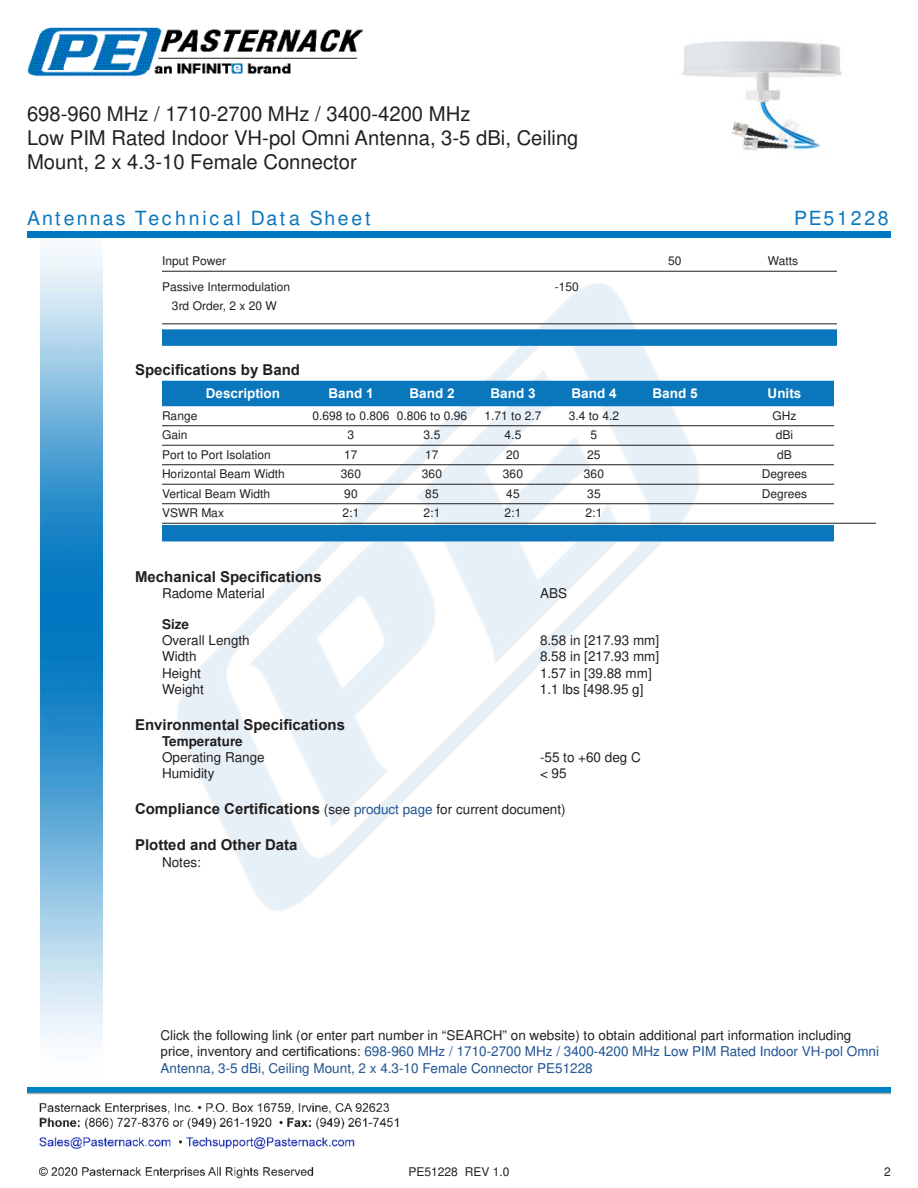
<style>
.page{position:relative;width:918px;height:1188px;background:#fff}
.page>*{position:absolute;margin:0;border:0;box-sizing:border-box;transform-origin:0 0}
.t1{font:20.25px/24.3px "Arial";color:#221f1f}
.t2{font:900 19.5px "Arial";letter-spacing:.14em;color:#0a77bd}
.t3{font:700 15px "Arial";color:#221f1f}
.t4{font:13.5px/16.2px "Arial";color:#221f1f}
.t5{font:700 13.5px "Arial";color:#fff}
.t6{font:700 13.5px "Arial";color:#221f1f}
.t7{font:12px "Arial";color:#221f1f}
.s1{font-weight:400;font-size:13.5px}
.s2{font-weight:400;font-size:13.5px;color:#1f5392}
.s3{color:#1f5392}
</style>
<div class="page">
<img style="left:102px;top:246px;width:719px;height:724px">
<img style="left:40px;top:237px;width:62px;height:804px">
<img style="left:39px;top:1103px;width:360px;height:76px">
<img style="left:27px;top:1088px;width:864px;height:7px">
<div style="left:27px;top:231px;width:864px;height:6px;background:#0177c0"></div>
<img style="left:27px;top:27px;width:337px;height:50px">
<hr style="left:162px;top:271px;width:675px;height:1px;background:#221f1f">
<hr style="left:162px;top:324px;width:675px;height:1px;background:#221f1f">
<div style="left:162px;top:329px;width:675px;height:17px;background:#0a77bd"></div>
<div style="left:162px;top:381px;width:672px;height:25px;background:#0a77bd"></div>
<hr style="left:162px;top:425px;width:672px;height:1px;background:#221f1f">
<hr style="left:162px;top:445px;width:672px;height:1px;background:#221f1f">
<hr style="left:162px;top:464px;width:672px;height:1px;background:#221f1f">
<hr style="left:162px;top:484px;width:672px;height:1px;background:#221f1f">
<hr style="left:162px;top:503px;width:672px;height:1px;background:#221f1f">
<hr style="left:162px;top:523px;width:714px;height:1px;background:#221f1f">
<div style="left:162px;top:525px;width:672px;height:16px;background:#0a77bd"></div>
<img style="left:682px;top:41px;width:160px;height:110px">
<h1 class="t1" style="left:27px;top:103px;width:553px">698-960 MHz / 1710-2700 MHz / 3400-4200 MHz<br>Low PIM Rated Indoor VH-pol Omni Antenna, 3-5 dBi, Ceiling<br>Mount, 2 x 4.3-10 Female Connector</h1>
<h2 class="t2" style="left:27px;top:207px;width:345px">Antennas Technical Data Sheet</h2>
<h2 class="t2" style="left:794px;top:207px;width:96px">PE51228</h2>
<p class="t7" style="left:162px;top:256px;width:66px">Input Power</p>
<p class="t7" style="left:668px;top:256px;width:15px">50</p>
<p class="t7" style="left:768px;top:256px;width:32px">Watts</p>
<p class="t7" style="left:162px;top:282px;width:130px">Passive Intermodulation</p>
<p class="t7" style="left:555px;top:282px;width:26px">-150</p>
<p class="t7" style="left:172px;top:301px;width:106px">3rd Order, 2 x 20 W</p>
<p class="t3" style="left:135px;top:359px;width:167px">Speci昀椀cations by Band</p>
<p class="t5" style="left:206px;top:384px;width:76px">Description</p>
<p class="t5" style="left:329px;top:384px;width:47px">Band 1</p>
<p class="t5" style="left:410px;top:384px;width:47px">Band 2</p>
<p class="t5" style="left:491px;top:384px;width:47px">Band 3</p>
<p class="t5" style="left:572px;top:384px;width:47px">Band 4</p>
<p class="t5" style="left:653px;top:384px;width:47px">Band 5</p>
<p class="t5" style="left:768px;top:384px;width:35px">Units</p>
<p class="t7" style="left:162px;top:411px;width:37px">Range</p>
<p class="t7" style="left:313px;top:411px;width:156px">0.698 to 0.806 0.806 to 0.96</p>
<p class="t7" style="left:485px;top:411px;width:58px">1.71 to 2.7</p>
<p class="t7" style="left:569px;top:411px;width:52px">3.4 to 4.2</p>
<p class="t7" style="left:772px;top:411px;width:25px">GHz</p>
<p class="t7" style="left:162px;top:430px;width:27px">Gain</p>
<p class="t7" style="left:348px;top:430px;width:8px">3</p>
<p class="t7" style="left:424px;top:430px;width:18px">3.5</p>
<p class="t7" style="left:505px;top:430px;width:18px">4.5</p>
<p class="t7" style="left:591px;top:430px;width:8px">5</p>
<p class="t7" style="left:776px;top:430px;width:19px">dBi</p>
<p class="t7" style="left:162px;top:450px;width:110px">Port to Port Isolation</p>
<p class="t7" style="left:344px;top:450px;width:15px">17</p>
<p class="t7" style="left:425px;top:450px;width:15px">17</p>
<p class="t7" style="left:506px;top:450px;width:15px">20</p>
<p class="t7" style="left:587px;top:450px;width:15px">25</p>
<p class="t7" style="left:777px;top:450px;width:16px">dB</p>
<p class="t7" style="left:162px;top:469px;width:124px">Horizontal Beam Width</p>
<p class="t7" style="left:341px;top:469px;width:22px">360</p>
<p class="t7" style="left:422px;top:469px;width:22px">360</p>
<p class="t7" style="left:503px;top:469px;width:22px">360</p>
<p class="t7" style="left:584px;top:469px;width:22px">360</p>
<p class="t7" style="left:762px;top:469px;width:47px">Degrees</p>
<p class="t7" style="left:162px;top:489px;width:110px">Vertical Beam Width</p>
<p class="t7" style="left:344px;top:489px;width:15px">90</p>
<p class="t7" style="left:425px;top:489px;width:15px">85</p>
<p class="t7" style="left:506px;top:489px;width:15px">45</p>
<p class="t7" style="left:587px;top:489px;width:15px">35</p>
<p class="t7" style="left:762px;top:489px;width:47px">Degrees</p>
<p class="t7" style="left:162px;top:508px;width:64px">VSWR Max</p>
<p class="t7" style="left:343px;top:508px;width:18px">2:1</p>
<p class="t7" style="left:424px;top:508px;width:18px">2:1</p>
<p class="t7" style="left:505px;top:508px;width:18px">2:1</p>
<p class="t7" style="left:586px;top:508px;width:18px">2:1</p>
<p class="t3" style="left:135px;top:566px;width:188px">Mechanical Speci昀椀cations</p>
<p class="t4" style="left:162px;top:586px;width:104px">Radome Material</p>
<p class="t4" style="left:540px;top:586px;width:29px">ABS</p>
<p class="t6" style="left:162px;top:619px;width:29px">Size</p>
<p class="t4" style="left:162px;top:634px;width:89px">Overall Length</p>
<p class="t4" style="left:540px;top:634px;width:121px">8.58 in [217.93 mm]</p>
<p class="t4" style="left:162px;top:650px;width:36px">Width</p>
<p class="t4" style="left:540px;top:650px;width:121px">8.58 in [217.93 mm]</p>
<p class="t4" style="left:162px;top:666px;width:41px">Height</p>
<p class="t4" style="left:540px;top:666px;width:113px">1.57 in [39.88 mm]</p>
<p class="t4" style="left:162px;top:682px;width:43px">Weight</p>
<p class="t4" style="left:540px;top:682px;width:105px">1.1 lbs [498.95 g]</p>
<p class="t3" style="left:135px;top:714px;width:212px">Environmental Speci昀椀cations</p>
<p class="t6" style="left:162px;top:736px;width:82px">Temperature</p>
<p class="t4" style="left:162px;top:751px;width:104px">Operating Range</p>
<p class="t4" style="left:540px;top:751px;width:102px">-55 to +60 deg C</p>
<p class="t4" style="left:162px;top:767px;width:54px">Humidity</p>
<p class="t4" style="left:540px;top:767px;width:28px">&lt; 95</p>
<p class="t3" style="left:135px;top:799px;width:432px">Compliance Certi昀椀cations <span class="s1">(see</span> <span class="s2">product page</span> <span class="s1">for current document)</span></p>
<p class="t3" style="left:135px;top:835px;width:164px">Plotted and Other Data</p>
<p class="t4" style="left:162px;top:855px;width:41px">Notes:</p>
<p class="t4" style="left:160px;top:1029px;width:720px">Click the following link (or enter part number in “SEARCH” on website) to obtain additional part information including price, inventory and certi昀椀cations: <span class="s3">698-960 MHz / 1710-2700 MHz / 3400-4200 MHz Low PIM Rated Indoor VH-pol Omni<br>Antenna, 3-5 dBi, Ceiling Mount, 2 x 4.3-10 Female Connector PE51228</span></p>
<p class="t7" style="left:409px;top:1167px;width:102px">PE51228 REV 1.0</p>
<p class="t7" style="left:884px;top:1167px;width:8px">2</p>
</div>
